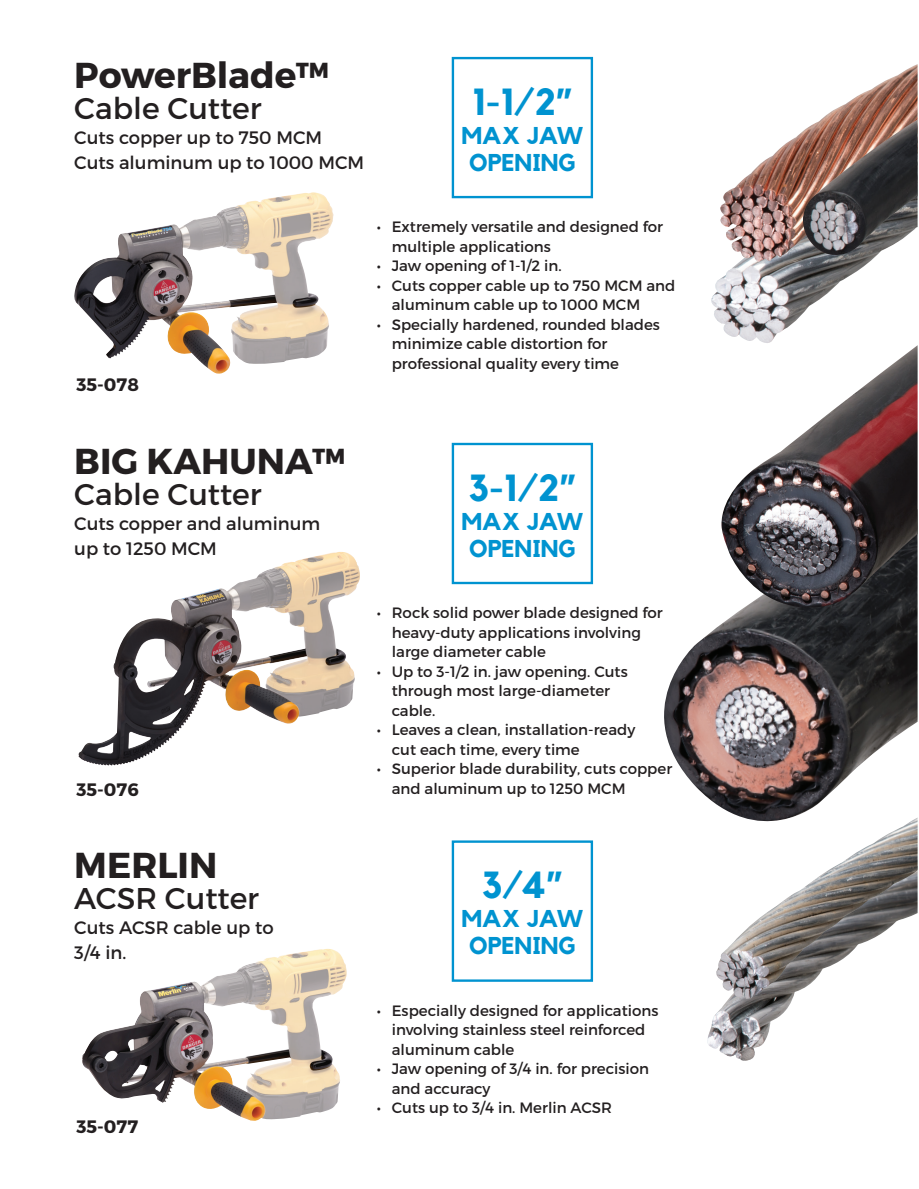
<style>
.page{position:relative;width:919px;height:1189px;background:#fff}
.page>*{position:absolute;margin:0;border:0;box-sizing:border-box;transform-origin:0 0}
.t1{font:700 37.65px "Kollektif";color:#0093d0}
.t2{font:700 36px "Montserrat";color:#231f20}
.t3{font:30px "Montserrat";color:#231f20}
.t4{font:700 24.3px/27px "Kollektif";color:#0093d0;text-align:center}
.t5{font:18px/25px "Montserrat";color:#231f20}
.t6{font:700 18px "Montserrat";color:#231f20}
.t7{font:15px/19.5px "Montserrat";color:#231f20}
</style>
<div class="page">
<img style="left:711px;top:262px;width:158px;height:81px">
<img style="left:74px;top:193px;width:236px;height:165px">
<img style="left:664px;top:607px;width:254px;height:210px">
<img style="left:721px;top:345px;width:197px;height:262px">
<img style="left:720px;top:64px;width:198px;height:198px">
<img style="left:803px;top:119px;width:115px;height:138px">
<div style="left:452px;top:57px;width:141px;height:141px;border:2px solid #0093d0"></div>
<div style="left:452px;top:443px;width:141px;height:141px;border:2px solid #0093d0"></div>
<div style="left:452px;top:840px;width:141px;height:141px;border:2px solid #0093d0"></div>
<img style="left:82px;top:949px;width:259px;height:172px">
<img style="left:78px;top:552px;width:258px;height:214px">
<img style="left:707px;top:999px;width:86px;height:61px">
<img style="left:716px;top:817px;width:202px;height:182px">
<h2 class="t2" style="left:74px;top:53px;width:256px">PowerBlade™</h2>
<h3 class="t3" style="left:74px;top:90px;width:189px">Cable Cutter</h3>
<p class="t5" style="left:74px;top:125px;width:291px">Cuts copper up to 750 MCM<br>Cuts aluminum up to 1000 MCM</p>
<h1 class="t1" style="left:472px;top:80px;width:102px">1-1/2”</h1>
<h3 class="t4" style="left:461px;top:122px;width:123px">MAX JAW<br>OPENING</h3>
<p class="t6" style="left:76px;top:373px;width:64px">35-078</p>
<p class="t7" style="left:392px;top:217px;width:273px;text-indent:-15px">• Extremely versatile and designed for multiple applications</p>
<p class="t7" style="left:377px;top:256px;width:186px">• Jaw opening of 1-1/2 in.</p>
<p class="t7" style="left:392px;top:276px;width:285px;text-indent:-15px">• Cuts copper cable up to 750 MCM and aluminum cable up to 1000 MCM</p>
<p class="t7" style="left:392px;top:315px;width:270px;text-indent:-15px">• Specially hardened, rounded blades minimize cable distortion for professional quality every time</p>
<h2 class="t2" style="left:74px;top:439px;width:273px">BIG KAHUNA™</h2>
<h3 class="t3" style="left:74px;top:476px;width:189px">Cable Cutter</h3>
<p class="t5" style="left:74px;top:511px;width:247px">Cuts copper and aluminum up to 1250 MCM</p>
<p class="t6" style="left:76px;top:779px;width:64px">35-076</p>
<h2 class="t2" style="left:74px;top:843px;width:144px">MERLIN</h2>
<h3 class="t3" style="left:74px;top:880px;width:186px">ACSR Cutter</h3>
<p class="t5" style="left:74px;top:915px;width:201px">Cuts ACSR cable up to<br>3/4 in.</p>
<p class="t6" style="left:76px;top:1115px;width:63px">35-077</p>
<h1 class="t1" style="left:469px;top:465px;width:109px">3-1/2”</h1>
<h3 class="t4" style="left:461px;top:507px;width:123px">MAX JAW<br>OPENING</h3>
<p class="t7" style="left:392px;top:603px;width:273px;text-indent:-15px">• Rock solid power blade designed for heavy-duty applications involving large diameter cable</p>
<p class="t7" style="left:392px;top:661px;width:238px;text-indent:-15px">• Up to 3-1/2 in. jaw opening. Cuts through most large-diameter cable.</p>
<p class="t7" style="left:392px;top:720px;width:245px;text-indent:-15px">• Leaves a clean, installation-ready cut each time, every time</p>
<p class="t7" style="left:392px;top:759px;width:282px;text-indent:-15px">• Superior blade durability, cuts copper and aluminum up to 1250 MCM</p>
<h1 class="t1" style="left:482px;top:863px;width:83px">3/4”</h1>
<h3 class="t4" style="left:461px;top:905px;width:123px">MAX JAW<br>OPENING</h3>
<p class="t7" style="left:392px;top:1000px;width:268px;text-indent:-15px">• Especially designed for applications involving stainless steel reinforced aluminum cable</p>
<p class="t7" style="left:392px;top:1059px;width:259px;text-indent:-15px">• Jaw opening of 3/4 in. for precision and accuracy</p>
<p class="t7" style="left:377px;top:1098px;width:237px">• Cuts up to 3/4 in. Merlin ACSR</p>
</div>
